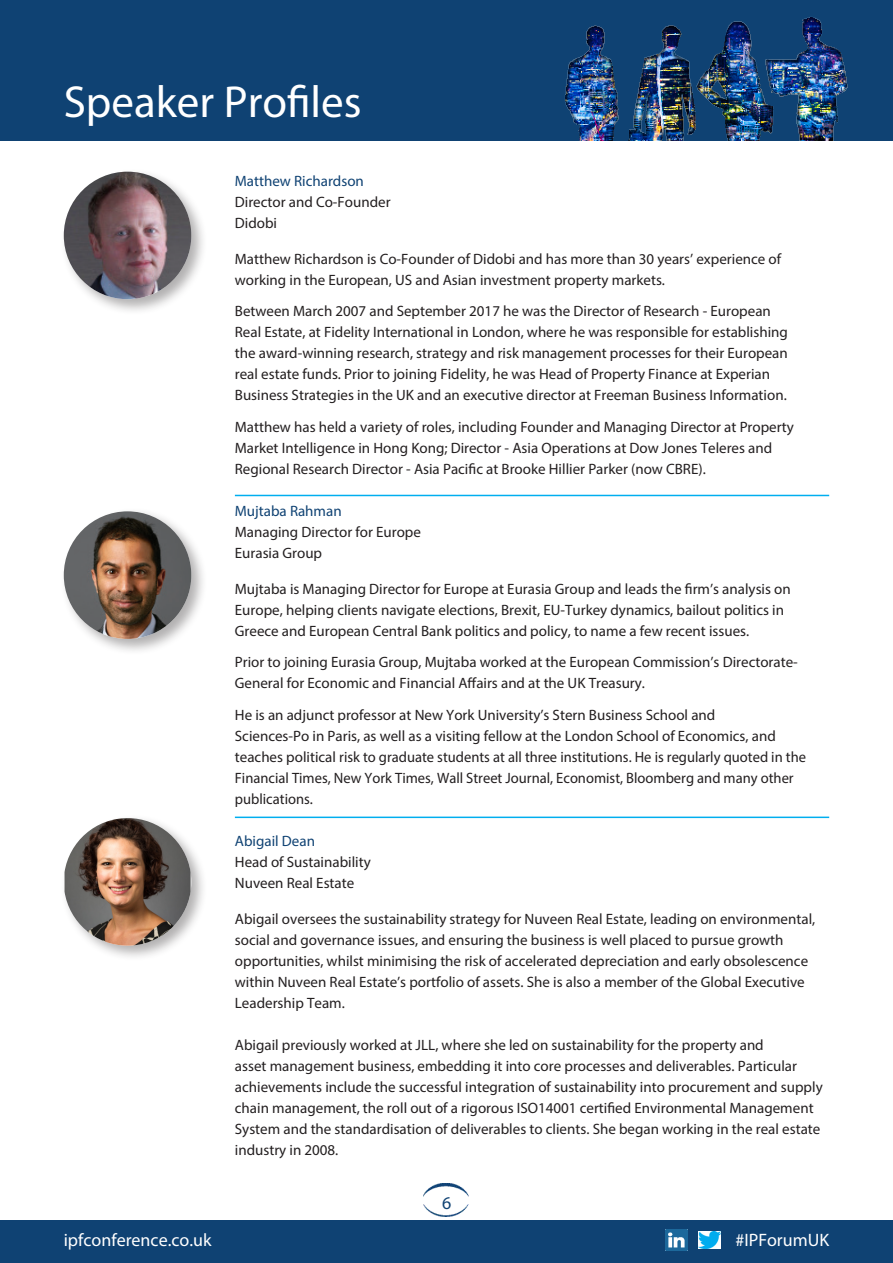
<style>
.page{position:relative;width:893px;height:1263px;background:#fff}
.page>*{position:absolute;margin:0;border:0;box-sizing:border-box;transform-origin:0 0}
.t1{font:45px "Myriad Pro";color:#fff}
.t2{font:18px "Myriad Pro";color:#fff}
.t3{font:18px "Myriad Pro";color:#0f4273}
.t4{font:15px/21px "Myriad Pro";color:#231f20}
.t5{font:15px "Myriad Pro";color:#0f4273}
</style>
<div class="page">
<div style="left:60px;top:168px;width:148px;height:148px;background:#231f20;opacity:.35"></div>
<img style="left:64px;top:172px;width:127px;height:127px;border-radius:64px">
<div style="left:60px;top:508px;width:148px;height:147px;background:#231f20;opacity:.35"></div>
<img style="left:64px;top:511px;width:127px;height:128px;border-radius:64px">
<hr style="left:235px;top:495px;width:594px;height:1px;background:#00aeef">
<hr style="left:235px;top:816px;width:594px;height:2px;background:#00aeef">
<img style="left:424px;top:1184px;width:45px;height:32px">
<div style="left:0;top:1220px;width:893px;height:43px;background:#0f4273"></div>
<img style="left:699px;top:1231px;width:21px;height:17px">
<img style="left:666px;top:1229px;width:21px;height:22px">
<div style="left:0;top:0;width:893px;height:140px;background:#0f4273"></div>
<img style="left:565px;top:17px;width:283px;height:123px">
<div style="left:60px;top:814px;width:148px;height:148px;background:#231f20;opacity:.35"></div>
<img style="left:65px;top:818px;width:126px;height:128px">
<p class="t1" style="left:64px;top:74px;width:299px">Speaker Profiles</p>
<p class="t5" style="left:235px;top:171px;width:130px">Matthew Richardson</p>
<p class="t4" style="left:235px;top:191px;width:157px">Director and Co-Founder</p>
<p class="t4" style="left:235px;top:212px;width:44px">Didobi</p>
<p class="t4" style="left:235px;top:248px;width:548px">Matthew Richardson is Co-Founder of Didobi and has more than 30 years’ experience of working in the European, US and Asian investment property markets.</p>
<p class="t4" style="left:235px;top:300px;width:555px">Between March 2007 and September 2017 he was the Director of Research - European Real Estate, at Fidelity International in London, where he was responsible for establishing the award-winning research, strategy and risk management processes for their European real estate funds. Prior to joining Fidelity, he was Head of Property Finance at Experian Business Strategies in the UK and an executive director at Freeman Business Information.</p>
<p class="t4" style="left:235px;top:416px;width:560px">Matthew has held a variety of roles, including Founder and Managing Director at Property<br>Market Intelligence in Hong Kong; Director - Asia Operations at Dow Jones Teleres and<br>Regional Research Director - Asia Pacific at Brooke Hillier Parker (now CBRE).</p>
<p class="t5" style="left:235px;top:501px;width:108px">Mujtaba Rahman</p>
<p class="t4" style="left:235px;top:521px;width:188px">Managing Director for Europe</p>
<p class="t4" style="left:235px;top:542px;width:89px">Eurasia Group</p>
<p class="t4" style="left:235px;top:578px;width:557px">Mujtaba is Managing Director for Europe at Eurasia Group and leads the firm’s analysis on<br>Europe, helping clients navigate elections, Brexit, EU-Turkey dynamics, bailout politics in<br>Greece and European Central Bank politics and policy, to name a few recent issues.</p>
<p class="t4" style="left:235px;top:651px;width:564px">Prior to joining Eurasia Group, Mujtaba worked at the European Commission’s Directorate-<br>General for Economic and Financial Affairs and at the UK Treasury.</p>
<p class="t4" style="left:235px;top:704px;width:573px">He is an adjunct professor at New York University’s Stern Business School and<br>Sciences-Po in Paris, as well as a visiting fellow at the London School of Economics, and teaches political risk to graduate students at all three institutions. He is regularly quoted in the Financial Times, New York Times, Wall Street Journal, Economist, Bloomberg and many other publications.</p>
<p class="t5" style="left:235px;top:831px;width:82px">Abigail Dean</p>
<p class="t4" style="left:235px;top:851px;width:137px">Head of Sustainability</p>
<p class="t4" style="left:235px;top:872px;width:121px">Nuveen Real Estate</p>
<p class="t4" style="left:235px;top:908px;width:582px">Abigail oversees the sustainability strategy for Nuveen Real Estate, leading on environmental, social and governance issues, and ensuring the business is well placed to pursue growth opportunities, whilst minimising the risk of accelerated depreciation and early obsolescence within Nuveen Real Estate’s portfolio of assets. She is also a member of the Global Executive Leadership Team.</p>
<p class="t4" style="left:235px;top:1034px;width:589px">Abigail previously worked at JLL, where she led on sustainability for the property and<br>asset management business, embedding it into core processes and deliverables. Particular achievements include the successful integration of sustainability into procurement and supply chain management, the roll out of a rigorous ISO14001 certified Environmental Management System and the standardisation of deliverables to clients. She began working in the real estate industry in 2008.</p>
<p class="t3" style="left:442px;top:1192px;width:11px">6</p>
<p class="t2" style="left:64px;top:1229px;width:149px">ipfconference.co.uk</p>
<p class="t2" style="left:735px;top:1229px;width:95px">#IPForumUK</p>
</div>
